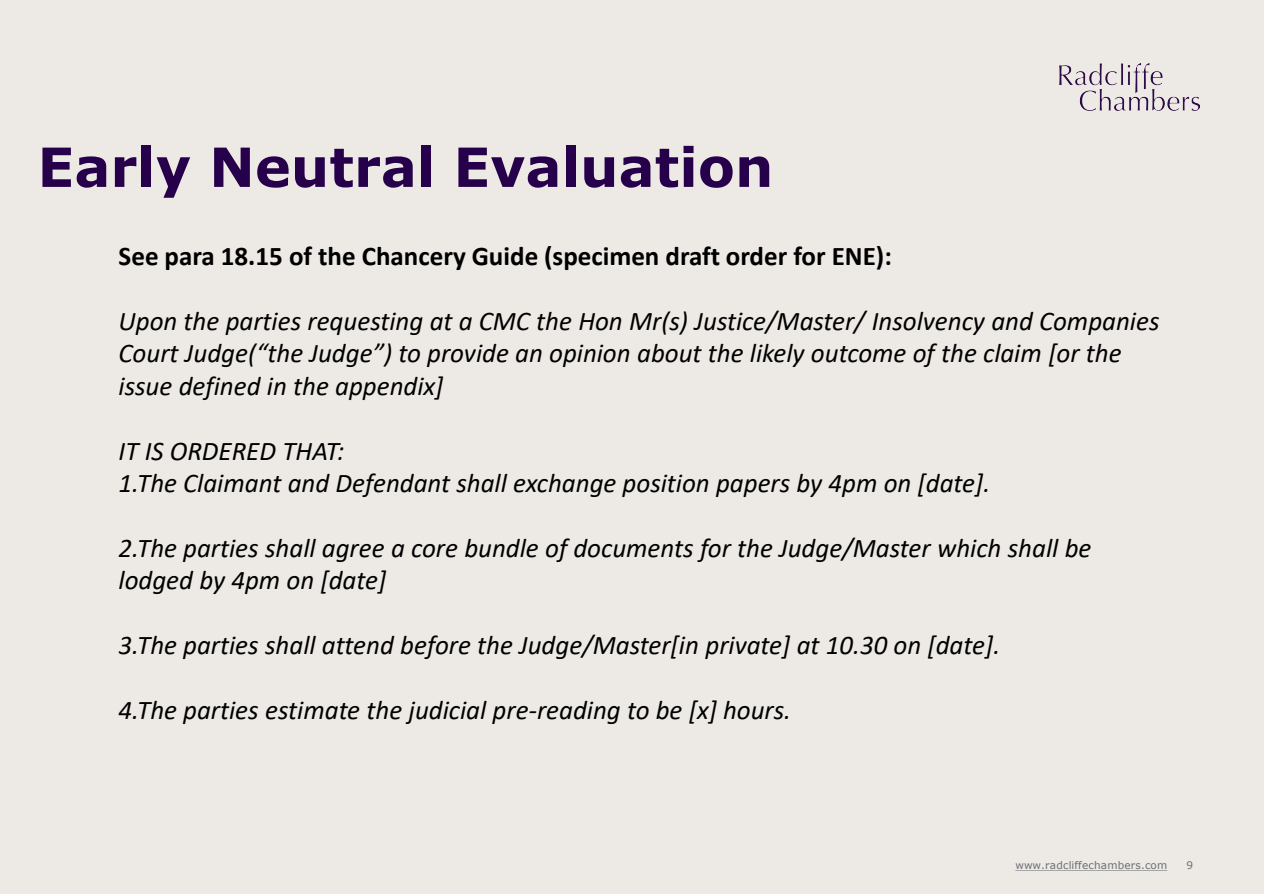
<style>
.page{position:relative;width:1264px;height:894px;background:#fff}
.page>*{position:absolute;margin:0;border:0;box-sizing:border-box;transform-origin:0 0}
.t1{font:700 54px "Verdana";color:#26004b}
.t2{font:italic 27px/32.4px "Calibri";color:#000}
.t3{font:700 27px "Calibri";color:#000}
.t4{font:10.5px "Verdana";letter-spacing:.015em;color:#6d6e71}
</style>
<div class="page">
<div style="left:0;top:0;width:1263px;height:893px;background:#edeae5"></div>
<img style="left:1059px;top:64px;width:140px;height:46px">
<svg style="left:1015px;top:870px;width:152px;height:1px"></svg>
<h2 class="t1" style="left:37px;top:129px;width:737px">Early Neutral Evaluation</h2>
<p class="t3" style="left:118px;top:237px;width:774px">See para 18.15 of the Chancery Guide (specimen draft order for ENE):</p>
<p class="t2" style="left:118px;top:303px;width:1042px">Upon the parties requesting at a CMC the Hon Mr(s) Justice/Master/ Insolvency and Companies<br>Court Judge(“the Judge”) to provide an opinion about the likely outcome of the claim [or the issue defined in the appendix]</p>
<p class="t2" style="left:118px;top:433px;width:227px">IT IS ORDERED THAT:</p>
<p class="t2" style="left:118px;top:465px;width:873px">1.The Claimant and Defendant shall exchange position papers by 4pm on [date].</p>
<p class="t2" style="left:118px;top:530px;width:974px">2.The parties shall agree a core bundle of documents for the Judge/Master which shall be lodged by 4pm on [date]</p>
<p class="t2" style="left:118px;top:627px;width:882px">3.The parties shall attend before the Judge/Master[in private] at 10.30 on [date].</p>
<p class="t2" style="left:118px;top:692px;width:674px">4.The parties estimate the judicial pre-reading to be [x] hours.</p>
<p class="t4" style="left:1015px;top:858px;width:153px">www.radcliffechambers.com</p>
<p class="t4" style="left:1186px;top:858px;width:8px">9</p>
</div>
